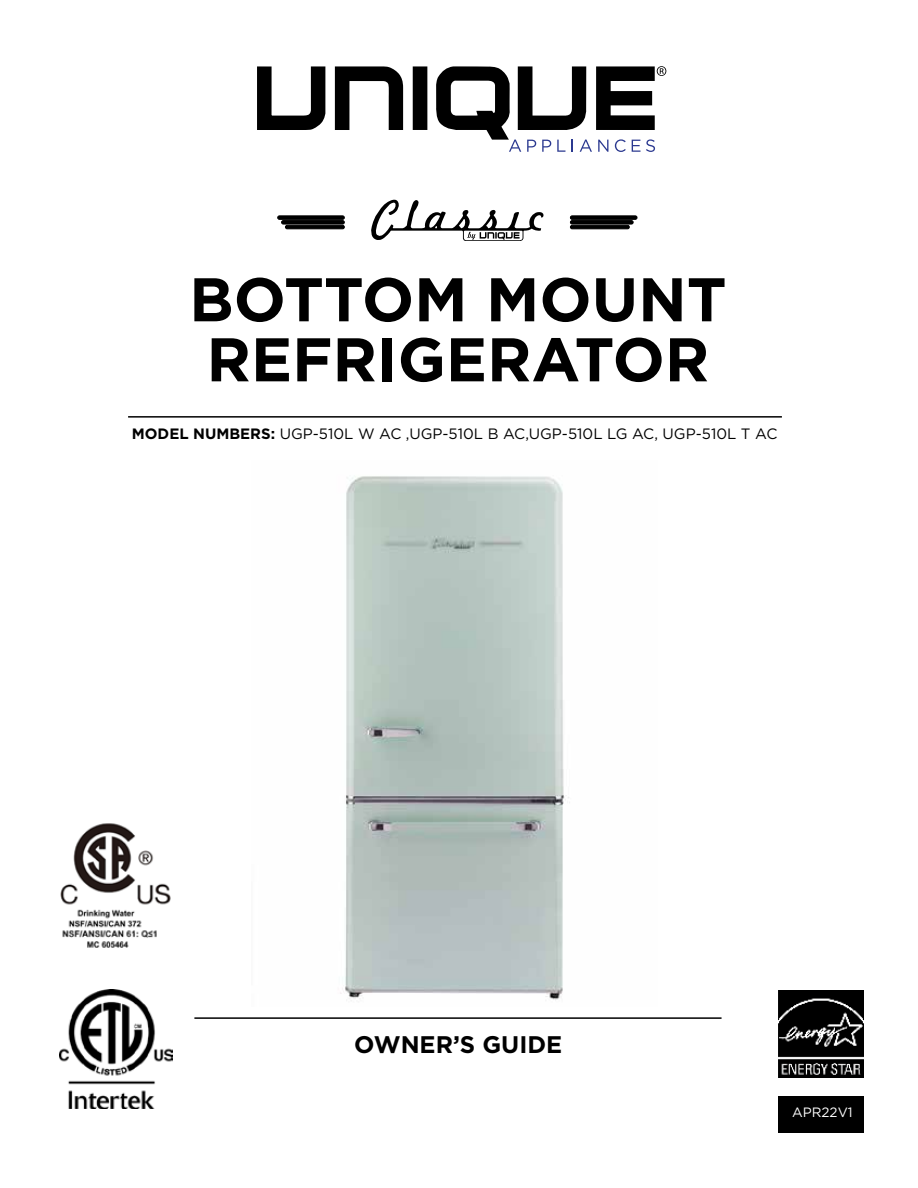
<style>
.page{position:relative;width:918px;height:1188px;background:#fff}
.page>*{position:absolute;margin:0;border:0;box-sizing:border-box;transform-origin:0 0}
.t1{font:700 61.5px/60px "Gotham";color:#000}
.t2{font:700 24px "Gotham";color:#000}
.t3{font:15px "Gotham";color:#000}
.t4{font:13.5px "Gotham";color:#fff}
.s1{font-weight:700}
</style>
<div class="page">
<img style="left:340px;top:476px;width:230px;height:525px">
<div style="left:779px;top:1096px;width:85px;height:36px;background:#000"></div>
<hr style="left:128px;top:416px;width:654px;height:2px;background:#000">
<svg style="left:335px;top:66px;width:68px;height:64px"></svg>
<svg style="left:257px;top:66px;width:68px;height:64px"></svg>
<div style="left:413px;top:66px;width:14px;height:64px;background:#000"></div>
<svg style="left:436px;top:66px;width:230px;height:86px"></svg>
<hr style="left:194px;top:1017px;width:528px;height:2px;background:#000">
<img style="left:59px;top:989px;width:113px;height:119px">
<img style="left:60px;top:823px;width:111px;height:125px">
<div style="left:278px;top:216px;width:67px;height:4px;border:1px solid #000;border-radius:2px"></div>
<div style="left:281px;top:220px;width:64px;height:4px;border:1px solid #000;border-radius:2px"></div>
<div style="left:285px;top:225px;width:60px;height:4px;border:1px solid #000;border-radius:2px"></div>
<div style="left:570px;top:216px;width:67px;height:4px;border:1px solid #000;border-radius:2px"></div>
<div style="left:570px;top:220px;width:63px;height:4px;border:1px solid #000;border-radius:2px"></div>
<div style="left:570px;top:225px;width:59px;height:4px;border:1px solid #000;border-radius:2px"></div>
<svg style="left:371px;top:199px;width:173px;height:42px"></svg>
<img style="left:778px;top:990px;width:86px;height:88px">
<h1 class="t1" style="left:189px;top:269px;width:539px">BOTTOM MOUNT<br>REFRIGERATOR</h1>
<p class="t3" style="left:132px;top:424px;width:647px"><span class="s1">MODEL NUMBERS:</span> UGP-510L W AC ,UGP-510L B AC,UGP-510L LG AC, UGP-510L T AC</p>
<h2 class="t2" style="left:354px;top:1029px;width:210px">OWNER’S GUIDE</h2>
<p class="t4" style="left:792px;top:1104px;width:62px">APR22V1</p>
</div>
